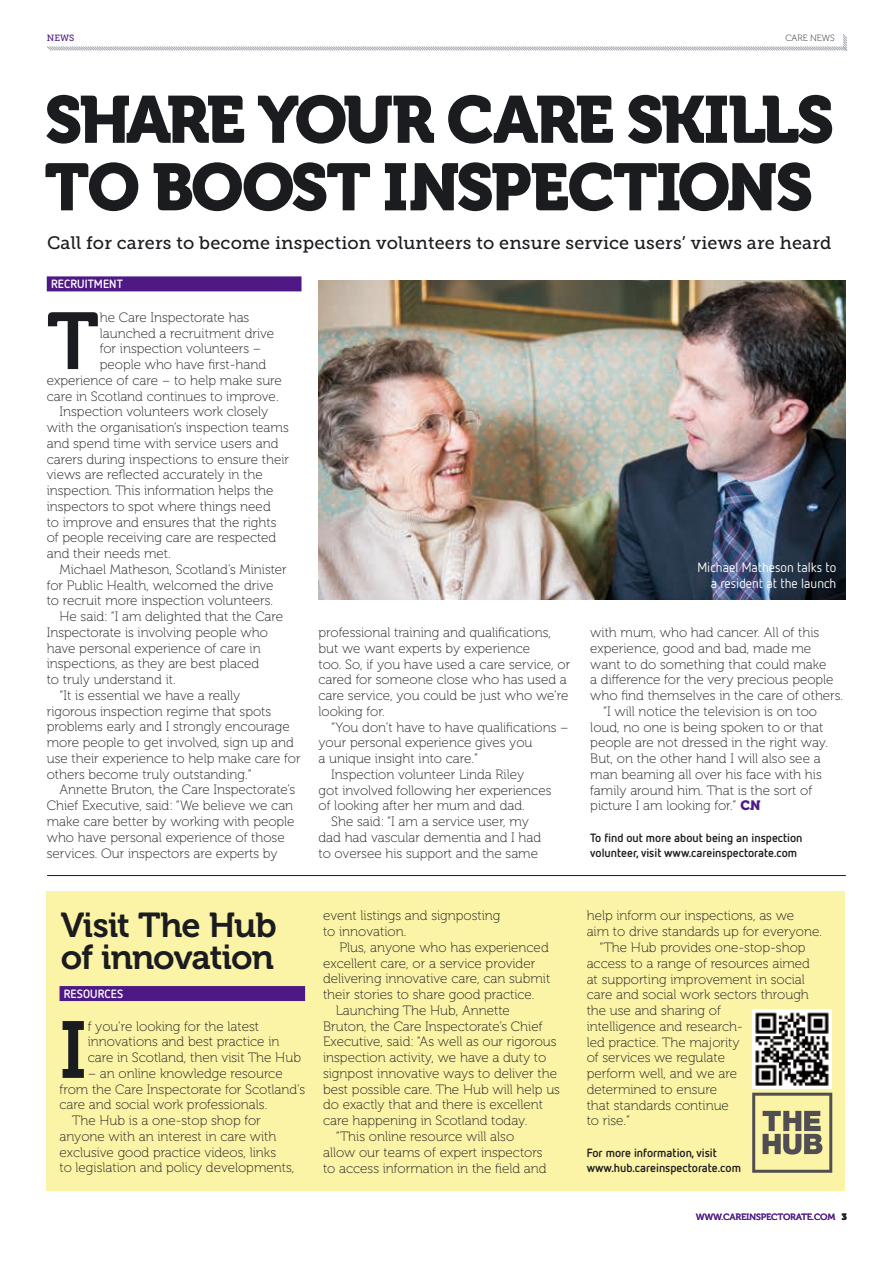
<style>
.page{position:relative;width:893px;height:1263px;background:#fff}
.page>*{position:absolute;margin:0;border:0;box-sizing:border-box;transform-origin:0 0}
.t1{font:80.1px "Museo 700";color:#1b1c20}
.t2{font:66px/67.5px "Museo 900";letter-spacing:-.05em;color:#1b1c20}
.t3{font:34.5px/31.5px "Museo 700";letter-spacing:-.025em;color:#1b1c20}
.t4{font:18px "Museo Slab 500";letter-spacing:.01em;color:#1b1c20}
.t5{font:13.5px/15.8px "Museo 100";color:#1b1c20}
.t6{font:13.5px/16.2px "Netto OT";color:#fff;text-align:right}
.t7{font:700 12px/15.8px "Netto OT";color:#1b1c20}
.t8{font:700 12px "Netto OT";letter-spacing:.01em;color:#fff}
.t9{font:9px "Museo 500";color:#4e1985}
.t10{font:9px "Museo 100";color:#1b1c20}
.t11{font:9px "Museo Slab 500";color:#4e1985}
.s1{font-family:"Museo 900";color:#4e1985}
.s2{font-family:"Museo 900";color:#1b1c20}
</style>
<div class="page">
<svg style="left:47px;top:34px;width:801px;height:17px"></svg>
<div style="left:47px;top:891px;width:798px;height:300px;background:#fbf3a5"></div>
<div style="left:60px;top:986px;width:245px;height:15px;background:#4e1985"></div>
<div style="left:47px;top:276px;width:255px;height:15px;background:#4e1985"></div>
<img style="left:318px;top:281px;width:528px;height:319px">
<svg style="left:752px;top:1093px;width:80px;height:80px"></svg>
<hr style="left:47px;top:875px;width:799px;height:1px;background:#1b1c20">
<img style="left:752px;top:1009px;width:79px;height:79px">
<p class="t11" style="left:47px;top:33px;width:29px">NEWS</p>
<p class="t10" style="left:785px;top:33px;width:51px">CARE NEWS</p>
<h2 class="t2" style="left:45px;top:87px;width:791px">SHARE YOUR CARE SKILLS<br>TO BOOST INSPECTIONS</h2>
<h3 class="t4" style="left:47px;top:233px;width:786px">Call for carers to become inspection volunteers to ensure service users’ views are heard</h3>
<p class="t8" style="left:51px;top:277px;width:73px">RECRUITMENT</p>
<h1 class="t1" style="left:47px;top:297px;width:54px">T</h1>
<p class="t5" style="left:100px;top:310px;width:151px">he Care Inspectorate has</p>
<p class="t5" style="left:100px;top:325px;width:176px">launched a recruitment drive</p>
<p class="t5" style="left:100px;top:341px;width:163px">for inspection volunteers –</p>
<p class="t5" style="left:100px;top:357px;width:168px">people who have first-hand</p>
<p class="t5" style="left:47px;top:373px;width:237px">experience of care – to help make sure</p>
<p class="t5" style="left:47px;top:388px;width:233px">care in Scotland continues to improve.</p>
<p class="t5" style="left:60px;top:404px;width:210px">Inspection volunteers work closely</p>
<p class="t5" style="left:47px;top:420px;width:244px">with the organisation’s inspection teams</p>
<p class="t5" style="left:47px;top:436px;width:233px">and spend time with service users and</p>
<p class="t5" style="left:47px;top:451px;width:244px">carers during inspections to ensure their</p>
<p class="t5" style="left:47px;top:467px;width:218px">views are reflected accurately in the</p>
<p class="t5" style="left:47px;top:483px;width:228px">inspection. This information helps the</p>
<p class="t5" style="left:47px;top:499px;width:225px">inspectors to spot where things need</p>
<p class="t5" style="left:47px;top:514px;width:231px">to improve and ensures that the rights</p>
<p class="t5" style="left:47px;top:530px;width:231px">of people receiving care are respected</p>
<p class="t5" style="left:47px;top:546px;width:125px">and their needs met.</p>
<p class="t5" style="left:60px;top:562px;width:229px">Michael Matheson, Scotland’s Minister</p>
<p class="t5" style="left:47px;top:577px;width:228px">for Public Health, welcomed the drive</p>
<p class="t5" style="left:47px;top:593px;width:228px">to recruit more inspection volunteers.</p>
<p class="t5" style="left:60px;top:609px;width:225px">He said: “I am delighted that the Care</p>
<p class="t5" style="left:47px;top:625px;width:223px">Inspectorate is involving people who</p>
<p class="t5" style="left:47px;top:640px;width:215px">have personal experience of care in</p>
<p class="t5" style="left:47px;top:656px;width:214px">inspections, as they are best placed</p>
<p class="t5" style="left:47px;top:672px;width:132px">to truly understand it.  </p>
<p class="t5" style="left:60px;top:688px;width:182px">“It is essential we have a really</p>
<p class="t5" style="left:47px;top:703px;width:226px">rigorous inspection regime that spots</p>
<p class="t5" style="left:47px;top:719px;width:245px">problems early and I strongly encourage</p>
<p class="t5" style="left:47px;top:735px;width:249px">more people to get involved, sign up and</p>
<p class="t5" style="left:47px;top:751px;width:255px">use their experience to help make care for</p>
<p class="t5" style="left:47px;top:766px;width:208px">others become truly outstanding.”  </p>
<p class="t5" style="left:60px;top:782px;width:237px">Annette Bruton, the Care Inspectorate’s</p>
<p class="t5" style="left:47px;top:798px;width:248px">Chief Executive, said: “We believe we can</p>
<p class="t5" style="left:47px;top:814px;width:249px">make care better by working with people</p>
<p class="t5" style="left:47px;top:829px;width:239px">who have personal experience of those</p>
<p class="t5" style="left:47px;top:845px;width:232px">services. Our inspectors are experts by</p>
<p class="t5" style="left:319px;top:625px;width:253px">professional training and qualifications, but we want experts by experience<br>too. So, if you have used a care service, or cared for someone close who has used a care service, you could be just who we’re looking for.</p>
<p class="t5" style="left:331px;top:719px;width:239px">“You don’t have to have qualifications –</p>
<p class="t5" style="left:319px;top:735px;width:215px">your personal experience gives you</p>
<p class="t5" style="left:319px;top:751px;width:163px">a unique insight into care.”  </p>
<p class="t5" style="left:331px;top:767px;width:194px">Inspection volunteer Linda Riley</p>
<p class="t5" style="left:319px;top:782px;width:234px">got involved following her experiences</p>
<p class="t5" style="left:319px;top:798px;width:208px">of looking after her mum and dad.</p>
<p class="t5" style="left:331px;top:814px;width:199px">She said: “I am a service user, my</p>
<p class="t5" style="left:319px;top:830px;width:224px">dad had vascular dementia and I had</p>
<p class="t5" style="left:319px;top:845px;width:221px">to oversee his support and the same</p>
<p class="t6" style="left:697px;top:559px;width:140px">Michael Matheson talks to a resident at the launch</p>
<p class="t5" style="left:590px;top:625px;width:230px">with mum, who had cancer. All of this</p>
<p class="t5" style="left:590px;top:641px;width:222px">experience, good and bad, made me</p>
<p class="t5" style="left:590px;top:656px;width:238px">want to do something that could make</p>
<p class="t5" style="left:590px;top:672px;width:245px">a difference for the very precious people</p>
<p class="t5" style="left:590px;top:688px;width:254px">who find themselves in the care of others.</p>
<p class="t5" style="left:603px;top:704px;width:216px">“I will notice the television is on too</p>
<p class="t5" style="left:590px;top:719px;width:235px">loud, no one is being spoken to or that</p>
<p class="t5" style="left:590px;top:735px;width:239px">people are not dressed in the right way.</p>
<p class="t5" style="left:590px;top:751px;width:232px">But, on the other hand I will also see a</p>
<p class="t5" style="left:590px;top:767px;width:233px">man beaming all over his face with his</p>
<p class="t5" style="left:590px;top:782px;width:224px">family around him. That is the sort of</p>
<p class="t5" style="left:590px;top:798px;width:172px">picture I am looking for.” <span class="s1">CN</span></p>
<p class="t7" style="left:590px;top:829px;width:214px">To find out more about being an inspection volunteer, visit www.careinspectorate.com</p>
<h3 class="t3" style="left:61px;top:910px;width:217px">Visit The Hub of innovation</h3>
<p class="t8" style="left:64px;top:986px;width:61px">RESOURCES</p>
<h1 class="t1" style="left:60px;top:1006px;width:29px">I</h1>
<p class="t5" style="left:88px;top:1018px;width:215px">f you’re looking for the latest innovations and best practice in care in Scotland, then visit The Hub</p>
<p class="t5" style="left:88px;top:1066px;width:197px">– an online knowledge resource</p>
<p class="t5" style="left:60px;top:1081px;width:247px">from the Care Inspectorate for Scotland’s</p>
<p class="t5" style="left:60px;top:1097px;width:209px">care and social work professionals.</p>
<p class="t5" style="left:72px;top:1113px;width:190px">The Hub is a one-stop shop for</p>
<p class="t5" style="left:60px;top:1129px;width:218px">anyone with an interest in care with</p>
<p class="t5" style="left:60px;top:1144px;width:218px">exclusive good practice videos, links</p>
<p class="t5" style="left:60px;top:1160px;width:237px">to legislation and policy developments,</p>
<p class="t5" style="left:323px;top:908px;width:179px">event listings and signposting to innovation.</p>
<p class="t5" style="left:340px;top:940px;width:211px">Plus, anyone who has experienced</p>
<p class="t5" style="left:323px;top:955px;width:214px">excellent care, or a service provider</p>
<p class="t5" style="left:323px;top:971px;width:229px">delivering innovative care, can submit</p>
<p class="t5" style="left:323px;top:987px;width:213px">their stories to share good practice.</p>
<p class="t5" style="left:336px;top:1003px;width:176px">Launching The Hub, Annette</p>
<p class="t5" style="left:323px;top:1018px;width:221px">Bruton, the Care Inspectorate’s Chief</p>
<p class="t5" style="left:323px;top:1034px;width:235px">Executive, said: “As well as our rigorous</p>
<p class="t5" style="left:323px;top:1050px;width:225px">inspection activity, we have a duty to</p>
<p class="t5" style="left:323px;top:1066px;width:235px">signpost innovative ways to deliver the</p>
<p class="t5" style="left:323px;top:1081px;width:238px">best possible care. The Hub will help us</p>
<p class="t5" style="left:323px;top:1097px;width:222px">do exactly that and there is excellent</p>
<p class="t5" style="left:323px;top:1113px;width:206px">care happening in Scotland today.</p>
<p class="t5" style="left:336px;top:1129px;width:180px">“This online resource will also</p>
<p class="t5" style="left:323px;top:1144px;width:221px">allow our teams of expert inspectors</p>
<p class="t5" style="left:323px;top:1160px;width:225px">to access information in the field and</p>
<p class="t5" style="left:587px;top:908px;width:209px">help inform our inspections, as we</p>
<p class="t5" style="left:587px;top:924px;width:237px">aim to drive standards up for everyone.</p>
<p class="t5" style="left:599px;top:940px;width:208px">“The Hub provides one-stop-shop</p>
<p class="t5" style="left:587px;top:955px;width:225px">access to a range of resources aimed</p>
<p class="t5" style="left:587px;top:971px;width:220px">at supporting improvement in social</p>
<p class="t5" style="left:587px;top:987px;width:224px">care and social work sectors through</p>
<p class="t5" style="left:587px;top:1003px;width:136px">the use and sharing of</p>
<p class="t5" style="left:587px;top:1018px;width:158px">intelligence and research-</p>
<p class="t5" style="left:587px;top:1034px;width:154px">led practice. The majority</p>
<p class="t5" style="left:587px;top:1050px;width:140px">of services we regulate</p>
<p class="t5" style="left:587px;top:1066px;width:152px">perform well, and we are</p>
<p class="t5" style="left:587px;top:1081px;width:132px">determined to ensure</p>
<p class="t5" style="left:587px;top:1097px;width:144px">that standards continue</p>
<p class="t5" style="left:587px;top:1113px;width:45px">to rise.”</p>
<p class="t7" style="left:587px;top:1144px;width:156px">For more information, visit www.hub.careinspectorate.com</p>
<p class="t9" style="left:696px;top:1212px;width:153px">WWW.CAREINSPECTORATE.COM <span class="s2">3</span></p>
</div>
